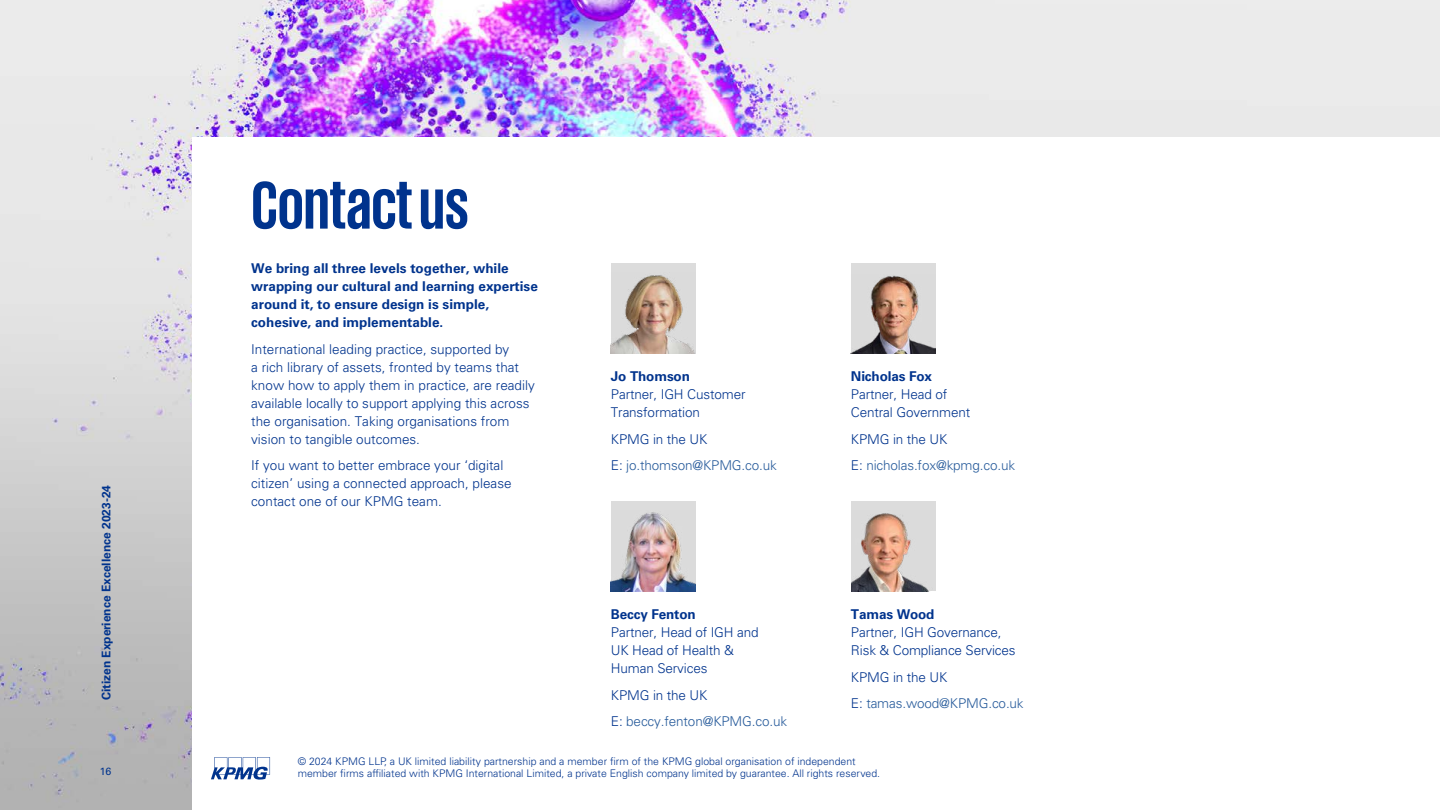
<style>
.page{position:relative;width:1440px;height:810px;background:#fff}
.page>*{position:absolute;margin:0;border:0;box-sizing:border-box;transform-origin:0 0}
.t1{font:700 69px "KPMG";color:#00338d}
.t2{font:300 13.5px/18px "Univers LT Std";color:#00338d}
.t3{font:700 13.5px/18px "Univers LT Std";color:#00338d}
.t4{font:300 13.5px/26.5px "Univers LT Std";letter-spacing:-.01em;color:#275b9b}
.t5{font:700 12px "Univers LT Std";color:#00338d}
.t6{font:300 10.5px/12.6px "Univers LT Std";color:#00338d}
.t7{font:10.5px "Univers LT Std";color:#00338d}
.s1{color:#00338d}
</style>
<div class="page">
<img style="left:0;top:0;width:1440px;height:810px">
<div style="left:193px;top:137px;width:1247px;height:673px;background:#fff"></div>
<svg style="left:211px;top:757px;width:59px;height:23px"></svg>
<div style="left:611px;top:264px;width:84px;height:89px;background:#dcdcdc"></div>
<img style="left:611px;top:275px;width:84px;height:78px">
<div style="left:611px;top:501px;width:84px;height:90px;background:#dcdcdc"></div>
<div style="left:851px;top:264px;width:84px;height:89px;background:#dcdcdc"></div>
<img style="left:851px;top:275px;width:84px;height:78px">
<div style="left:851px;top:501px;width:84px;height:90px;background:#dcdcdc"></div>
<img style="left:611px;top:512px;width:84px;height:79px">
<img style="left:851px;top:513px;width:78px;height:78px">
<p class="t5" style="left:99px;top:700px;width:217px;rotate:-90deg">Citizen Experience Excellence 2023-24</p>
<p class="t7" style="left:100px;top:765px;width:13px">16</p>
<h1 class="t1" style="left:251px;top:171px;width:219px">Contact us</h1>
<p class="t3" style="left:251px;top:260px;width:288px">We bring all three levels together, while wrapping our cultural and learning expertise around it, to ensure design is simple, cohesive, and implementable.</p>
<p class="t2" style="left:251px;top:340px;width:285px">International leading practice, supported by<br>a rich library of assets, fronted by teams that know how to apply them in practice, are readily available locally to support applying this across the organisation. Taking organisations from vision to tangible outcomes.</p>
<p class="t2" style="left:251px;top:457px;width:262px">If you want to better embrace your ‘digital citizen’ using a connected approach, please contact one of our KPMG team.</p>
<p class="t3" style="left:611px;top:368px;width:81px">Jo Thomson</p>
<p class="t2" style="left:611px;top:386px;width:136px">Partner, IGH Customer<br>Transformation</p>
<p class="t4" style="left:611px;top:426px;width:167px"><span class="s1">KPMG in the UK<br>E:</span> jo.thomson@KPMG.co.uk</p>
<p class="t3" style="left:611px;top:606px;width:86px">Beccy Fenton</p>
<p class="t2" style="left:611px;top:623px;width:149px">Partner, Head of IGH and<br>UK Head of Health &amp;<br>Human Services</p>
<p class="t4" style="left:611px;top:682px;width:178px"><span class="s1">KPMG in the UK<br>E:</span> beccy.fenton@KPMG.co.uk</p>
<p class="t3" style="left:851px;top:368px;width:83px">Nicholas Fox</p>
<p class="t2" style="left:851px;top:386px;width:121px">Partner, Head of<br>Central Government</p>
<p class="t4" style="left:851px;top:426px;width:166px"><span class="s1">KPMG in the UK<br>E:</span> nicholas.fox@kpmg.co.uk</p>
<p class="t3" style="left:851px;top:605px;width:85px">Tamas Wood</p>
<p class="t2" style="left:851px;top:623px;width:166px">Partner, IGH Governance,<br>Risk &amp; Compliance Services</p>
<p class="t4" style="left:851px;top:664px;width:174px"><span class="s1">KPMG in the UK<br>E:</span> tamas.wood@KPMG.co.uk</p>
<p class="t6" style="left:298px;top:755px;width:584px">© 2024 KPMG LLP, a UK limited liability partnership and a member firm of the KPMG global organisation of independent member firms affiliated with KPMG International Limited, a private English company limited by guarantee. All rights reserved.</p>
</div>
